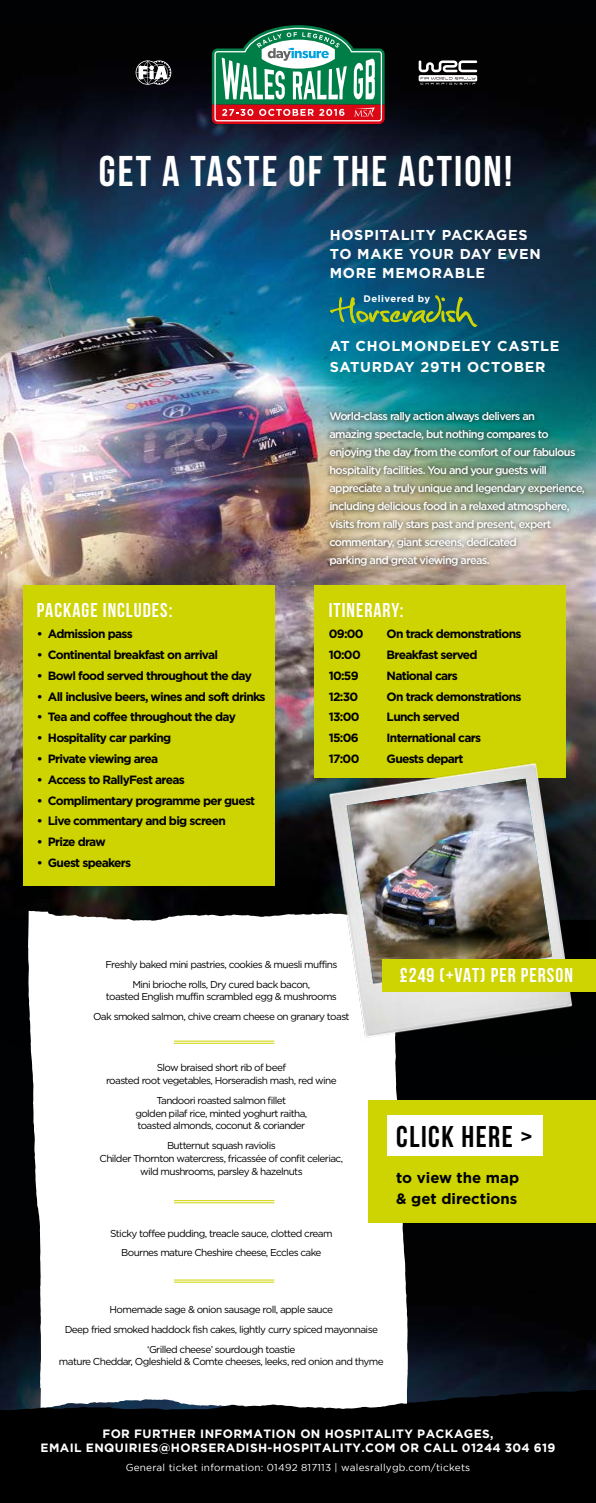
<style>
.page{position:relative;width:596px;height:1503px;background:#fff}
.page>*{position:absolute;margin:0;border:0;box-sizing:border-box;transform-origin:0 0}
.t1{font:700 43px "Bebas Neue";letter-spacing:.05em;color:#fff}
.t2{font:700 30px "Bebas Neue";letter-spacing:.05em;color:#000}
.t3{font:700 20px "Bebas Neue";letter-spacing:.05em;color:#fff}
.t4{font:700 15px/20.8px "Gotham HTF";color:#000}
.t5{font:700 14.3px/19.1px "Gotham";letter-spacing:.05em;color:#fff}
.t6{font:700 12px "Gotham HTF";letter-spacing:-.06em;color:#000}
.t7{font:700 12px/13.5px "Gotham";letter-spacing:.035em;color:#fff;text-align:center}
.t8{font:500 11px/18px "Gotham HTF";letter-spacing:-.06em;color:#fff}
.t9{font:10px/19.6px "Gotham HTF";letter-spacing:-.06em;color:#000;text-align:center}
.t10{font:10px "Gotham";letter-spacing:.02em;color:#fff}
.t11{font:700 9.5px "Gotham";letter-spacing:.05em;color:#fff}
</style>
<div class="page">
<div style="left:0;top:940px;width:595px;height:562px;background:#010203"></div>
<img style="left:0;top:1315px;width:595px;height:74px">
<div style="left:0;top:0;width:595px;height:967px;background:#010203"></div>
<img style="left:0;top:52px;width:595px;height:621px">
<svg style="left:0;top:594px;width:314px;height:316px"></svg>
<svg style="left:0;top:1389px;width:595px;height:21px"></svg>
<div style="left:23px;top:585px;width:251px;height:301px;background:#ced302"></div>
<svg style="left:259px;top:673px;width:336px;height:237px"></svg>
<svg style="left:418px;top:60px;width:59px;height:25px"></svg>
<svg style="left:135px;top:60px;width:36px;height:25px"></svg>
<div style="left:28px;top:910px;width:379px;height:498px;background:#fff"></div>
<svg style="left:212px;top:25px;width:172px;height:99px;background:#697f6b"></svg>
<svg style="left:329px;top:295px;width:148px;height:32px;background:#2e7265"></svg>
<hr style="left:174px;top:1040px;width:100px;height:1px;background:#ced302">
<hr style="left:174px;top:1043px;width:100px;height:1px;background:#ced302">
<hr style="left:174px;top:1200px;width:100px;height:1px;background:#ced302">
<hr style="left:174px;top:1202px;width:100px;height:1px;background:#ced302">
<hr style="left:174px;top:1279px;width:100px;height:1px;background:#ced302">
<hr style="left:174px;top:1281px;width:100px;height:1px;background:#ced302">
<div style="left:324px;top:407px;width:265px;height:164px;background:#000;opacity:.75"></div>
<div style="left:314px;top:585px;width:252px;height:193px;background:#ced302"></div>
<img style="left:288px;top:738px;width:307px;height:326px">
<img style="left:347px;top:778px;width:204px;height:205px">
<div style="left:382px;top:959px;width:213px;height:33px;background:#ced302"></div>
<div style="left:369px;top:1100px;width:226px;height:122px;background:#ced302"></div>
<div style="left:387px;top:1115px;width:155px;height:40px;background:#fff"></div>
<h1 class="t1" style="left:99px;top:147px;width:414px">GET A TASTE OF THE ACTION!</h1>
<h3 class="t5" style="left:329px;top:225px;width:212px">HOSPITALITY PACKAGES<br>TO MAKE YOUR DAY EVEN<br>MORE MEMORABLE</h3>
<p class="t11" style="left:363px;top:293px;width:68px">Delivered by</p>
<h3 class="t5" style="left:329px;top:334px;width:231px;line-height:21.5px">AT CHOLMONDELEY CASTLE<br>SATURDAY 29TH OCTOBER</h3>
<h3 class="t3" style="left:37px;top:599px;width:137px">PACKAGE INCLUDES:</h3>
<p class="t6" style="left:37px;top:627px;width:97px">• Admission pass</p>
<p class="t6" style="left:37px;top:647px;width:183px">• Continental breakfast on arrival</p>
<p class="t6" style="left:37px;top:668px;width:216px">• Bowl food served throughout the day</p>
<p class="t6" style="left:37px;top:689px;width:230px">• All inclusive beers, wines and soft drinks</p>
<p class="t6" style="left:37px;top:710px;width:200px">• Tea and coffee throughout the day</p>
<p class="t6" style="left:37px;top:731px;width:136px">• Hospitality car parking</p>
<p class="t6" style="left:37px;top:751px;width:123px">• Private viewing area</p>
<p class="t6" style="left:37px;top:772px;width:149px">• Access to RallyFest areas</p>
<p class="t6" style="left:37px;top:793px;width:220px">• Complimentary programme per guest</p>
<p class="t6" style="left:37px;top:814px;width:190px">• Live commentary and big screen</p>
<p class="t6" style="left:37px;top:835px;width:70px">• Prize draw</p>
<p class="t6" style="left:37px;top:855px;width:96px">• Guest speakers</p>
<p class="t8" style="left:329px;top:406px;width:257px">World-class rally action always delivers an<br>amazing spectacle, but nothing compares to enjoying the day from the comfort of our fabulous hospitality facilities. You and your guests will appreciate a truly unique and legendary experience, including delicious food in a relaxed atmosphere, visits from rally stars past and present, expert commentary, giant screens, dedicated<br>parking and great viewing areas.</p>
<h3 class="t3" style="left:328px;top:599px;width:76px">ITINERARY:</h3>
<p class="t6" style="left:328px;top:627px;width:36px">09:00</p>
<p class="t6" style="left:386px;top:627px;width:136px">On track demonstrations</p>
<p class="t6" style="left:328px;top:647px;width:34px">10:00</p>
<p class="t6" style="left:386px;top:647px;width:92px">Breakfast served</p>
<p class="t6" style="left:328px;top:668px;width:31px">10:59</p>
<p class="t6" style="left:386px;top:668px;width:73px">National cars</p>
<p class="t6" style="left:328px;top:689px;width:31px">12:30</p>
<p class="t6" style="left:386px;top:689px;width:136px">On track demonstrations</p>
<p class="t6" style="left:328px;top:710px;width:32px">13:00</p>
<p class="t6" style="left:386px;top:710px;width:75px">Lunch served</p>
<p class="t6" style="left:328px;top:731px;width:32px">15:06</p>
<p class="t6" style="left:386px;top:731px;width:96px">International cars</p>
<p class="t6" style="left:328px;top:751px;width:32px">17:00</p>
<p class="t6" style="left:386px;top:751px;width:78px">Guests depart</p>
<p class="t9" style="left:105px;top:954px;width:233px">Freshly baked mini pastries, cookies &amp; muesli muffins<br>Mini brioche rolls, Dry cured back bacon,</p>
<p class="t9" style="left:93px;top:987px;width:258px">toasted English muffin scrambled egg &amp; mushrooms<br>Oak smoked salmon, chive cream cheese on granary toast</p>
<p class="t9" style="left:106px;top:1061px;width:232px;line-height:12.8px">Slow braised short rib of beef<br>roasted root vegetables, Horseradish mash, red wine</p>
<p class="t9" style="left:135px;top:1093px;width:173px;line-height:12.8px">Tandoori roasted salmon fillet<br>golden pilaf rice, minted yoghurt raitha, toasted almonds, coconut &amp; coriander</p>
<p class="t9" style="left:99px;top:1138px;width:245px;line-height:12.8px">Butternut squash raviolis<br>Childer Thornton watercress, fricassée of confit celeriac, wild mushrooms, parsley &amp; hazelnuts</p>
<p class="t9" style="left:110px;top:1223px;width:224px">Sticky toffee pudding, treacle sauce, clotted cream<br>Bournes mature Cheshire cheese, Eccles cake</p>
<h3 class="t3" style="left:399px;top:964px;width:174px">£249 (+VAT) PER PERSON</h3>
<h2 class="t2" style="left:396px;top:1119px;width:137px">CLICK HERE &gt;</h2>
<h3 class="t4" style="left:396px;top:1166px;width:124px">to view the map &amp; get directions</h3>
<p class="t9" style="left:65px;top:1299px;width:314px">Homemade sage &amp; onion sausage roll, apple sauce<br>Deep fried smoked haddock fish cakes, lightly curry spiced mayonnaise ‘Grilled cheese’ sourdough toastie</p>
<p class="t9" style="left:59px;top:1351px;width:326px">mature Cheddar, Ogleshield &amp; Comte cheeses, leeks, red onion and thyme</p>
<p class="t7" style="left:41px;top:1426px;width:516px">FOR FURTHER INFORMATION ON HOSPITALITY PACKAGES,<br>EMAIL ENQUIRIES@HORSERADISH-HOSPITALITY.COM OR CALL 01244 304 619</p>
<p class="t10" style="left:126px;top:1461px;width:346px">General ticket information: 01492 817113 | walesrallygb.com/tickets</p>
</div>
